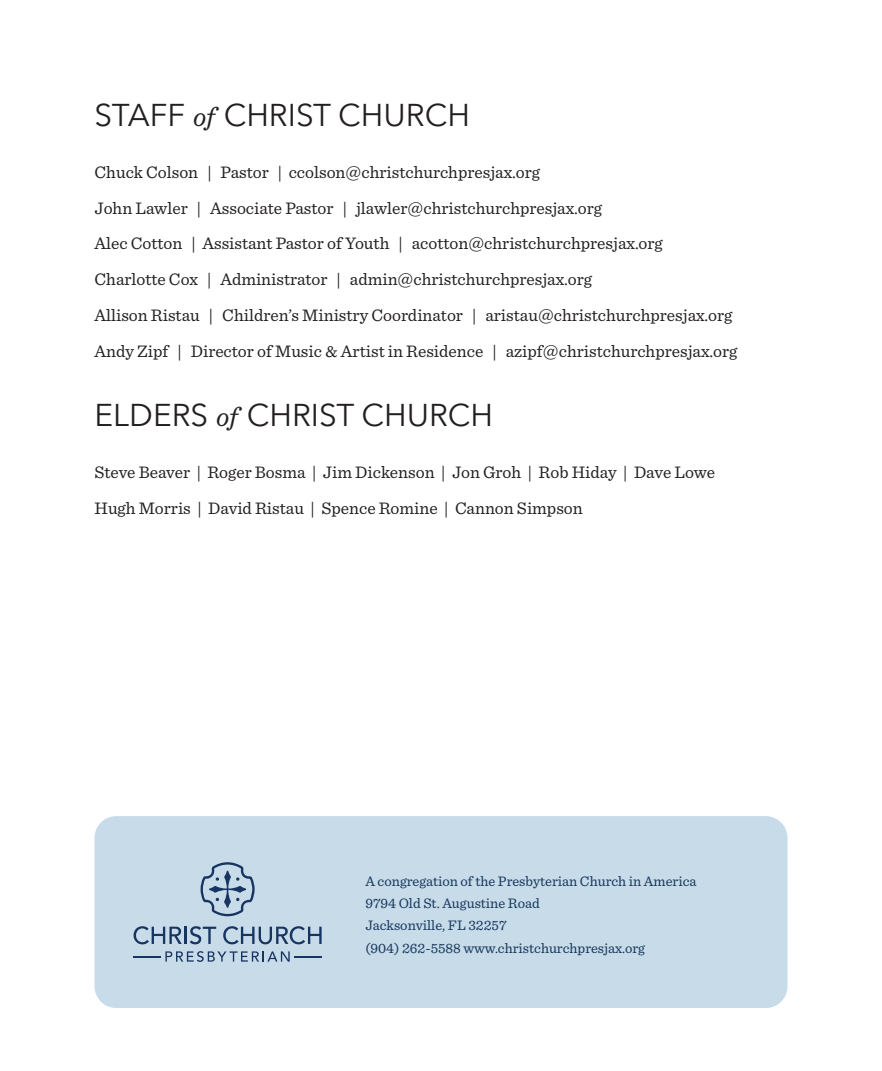
<style>
.page{position:relative;width:882px;height:1071px;background:#fff}
.page>*{position:absolute;margin:0;border:0;box-sizing:border-box;transform-origin:0 0}
.Church_Info_Title{font:31.5px "Avenir Next";color:#231f20}
.church_info{font:17.5px "Sentinel";color:#231f20}
.t1{font:14.35px "Sentinel";color:#14355b}
.s1{font-family:"Sentinel";font-style:italic;font-size:28px}
</style>
<div class="page">
<div style="left:94px;top:816px;width:694px;height:192px;background:#c7dbe8;border-radius:22px"></div>
<svg style="left:201px;top:862px;width:54px;height:54px"></svg>
<svg style="left:134px;top:926px;width:48px;height:18px"></svg>
<hr style="left:184px;top:927px;width:3px;height:17px;background:#183461">
<svg style="left:190px;top:926px;width:26px;height:18px"></svg>
<svg style="left:223px;top:926px;width:99px;height:18px"></svg>
<svg style="left:134px;top:951px;width:188px;height:11px"></svg>
<p class="Church_Info_Title" style="left:94px;top:88px;width:377px">STAFF <span class="s1">of</span> CHRIST CHURCH</p>
<p class="church_info" style="left:94px;top:159px;width:447px">Chuck Colson | Pastor | ccolson@christchurchpresjax.org</p>
<p class="church_info" style="left:94px;top:195px;width:509px">John Lawler | Associate Pastor | jlawler@christchurchpresjax.org</p>
<p class="church_info" style="left:94px;top:230px;width:570px">Alec Cotton | Assistant Pastor of Youth | acotton@christchurchpresjax.org</p>
<p class="church_info" style="left:94px;top:266px;width:499px">Charlotte Cox | Administrator | admin@christchurchpresjax.org</p>
<p class="church_info" style="left:94px;top:302px;width:639px">Allison Ristau | Children’s Ministry Coordinator | aristau@christchurchpresjax.org</p>
<p class="church_info" style="left:94px;top:338px;width:644px">Andy Zipf | Director of Music &amp; Artist in Residence | azipf@christchurchpresjax.org</p>
<p class="Church_Info_Title" style="left:94px;top:389px;width:400px">ELDERS <span class="s1">of</span> CHRIST CHURCH</p>
<p class="church_info" style="left:94px;top:459px;width:622px">Steve Beaver | Roger Bosma | Jim Dickenson | Jon Groh | Rob Hiday | Dave Lowe</p>
<p class="church_info" style="left:94px;top:495px;width:490px">Hugh Morris | David Ristau | Spence Romine | Cannon Simpson</p>
<p class="t1" style="left:365px;top:870px;width:333px">A congregation of the Presbyterian Church in America</p>
<p class="t1" style="left:365px;top:892px;width:176px">9794 Old St. Augustine Road</p>
<p class="t1" style="left:365px;top:915px;width:143px">Jacksonville, FL 32257</p>
<p class="t1" style="left:365px;top:937px;width:281px">(904) 262-5588 www.christchurchpresjax.org</p>
</div>
